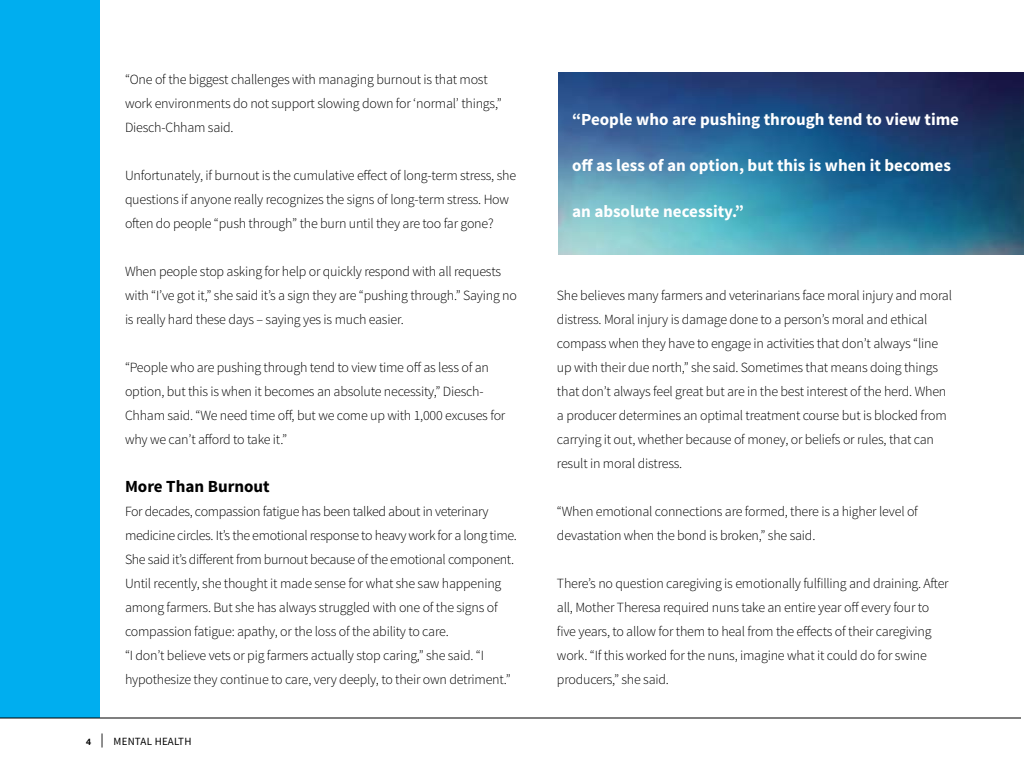
<style>
.page{position:relative;width:1024px;height:768px;background:#fff}
.page>*{position:absolute;margin:0;border:0;box-sizing:border-box;transform-origin:0 0}
.t1{font:700 17px "Source Sans Pro";color:#fff}
.t2{font:700 17px "Source Sans Pro";color:#000}
.t3{font:300 14px/24px "Source Sans Pro";letter-spacing:-.015em;color:#000}
.t4{font:11px "Source Sans Pro";letter-spacing:.02em;color:#000}
.s1{font-family:"Helvetica Neue LT Std";font-weight:700;font-size:9px}
.s2{font-size:14px}
</style>
<div class="page">
<div style="left:0;top:0;width:100px;height:718px;background:#00aeef"></div>
<hr style="left:0;top:718px;width:1021px;height:1px;background:#000">
<img style="left:558px;top:72px;width:466px;height:183px">
<p class="t3" style="left:125px;top:67px;width:378px">“One of the biggest challenges with managing burnout is that most work environments do not support slowing down for ‘normal’ things,”<br>Diesch-Chham said.</p>
<p class="t3" style="left:125px;top:163px;width:393px">Unfortunately, if burnout is the cumulative effect of long-term stress, she questions if anyone really recognizes the signs of long-term stress. How often do people “push through” the burn until they are too far gone?</p>
<p class="t3" style="left:125px;top:259px;width:393px">When people stop asking for help or quickly respond with all requests with “I’ve got it,” she said it’s a sign they are “pushing through.” Saying no is really hard these days – saying yes is much easier.</p>
<p class="t3" style="left:125px;top:355px;width:382px">“People who are pushing through tend to view time off as less of an option, but this is when it becomes an absolute necessity,” Diesch-Chham said. “We need time off, but we come up with 1,000 excuses for why we can’t afford to take it.”</p>
<p class="t2" style="left:125px;top:475px;width:146px">More Than Burnout</p>
<p class="t3" style="left:125px;top:499px;width:393px">For decades, compassion fatigue has been talked about in veterinary medicine circles. It’s the emotional response to heavy work for a long time.<br>She said it’s different from burnout because of the emotional component.<br>Until recently, she thought it made sense for what she saw happening among farmers. But she has always struggled with one of the signs of compassion fatigue: apathy, or the loss of the ability to care.<br>“I don’t believe vets or pig farmers actually stop caring,” she said. “I hypothesize they continue to care, very deeply, to their own detriment.”</p>
<p class="t4" style="left:86px;top:734px;width:107px"><span class="s1">4</span> <span class="s2">|</span> MENTAL HEALTH</p>
<p class="t1" style="left:572px;top:108px;width:389px">“People who are pushing through tend to view time</p>
<p class="t1" style="left:572px;top:154px;width:380px">off as less of an option, but this is when it becomes</p>
<p class="t1" style="left:572px;top:200px;width:173px">an absolute necessity.”</p>
<p class="t3" style="left:557px;top:283px;width:397px">She believes many farmers and veterinarians face moral injury and moral distress. Moral injury is damage done to a person’s moral and ethical compass when they have to engage in activities that don’t always “line up with their due north,” she said. Sometimes that means doing things that don’t always feel great but are in the best interest of the herd. When a producer determines an optimal treatment course but is blocked from carrying it out, whether because of money, or beliefs or rules, that can result in moral distress.</p>
<p class="t3" style="left:557px;top:499px;width:362px">“When emotional connections are formed, there is a higher level of devastation when the bond is broken,” she said.</p>
<p class="t3" style="left:557px;top:571px;width:393px">There’s no question caregiving is emotionally fulfilling and draining. After all, Mother Theresa required nuns take an entire year off every four to five years, to allow for them to heal from the effects of their caregiving work. “If this worked for the nuns, imagine what it could do for swine producers,” she said.</p>
</div>
